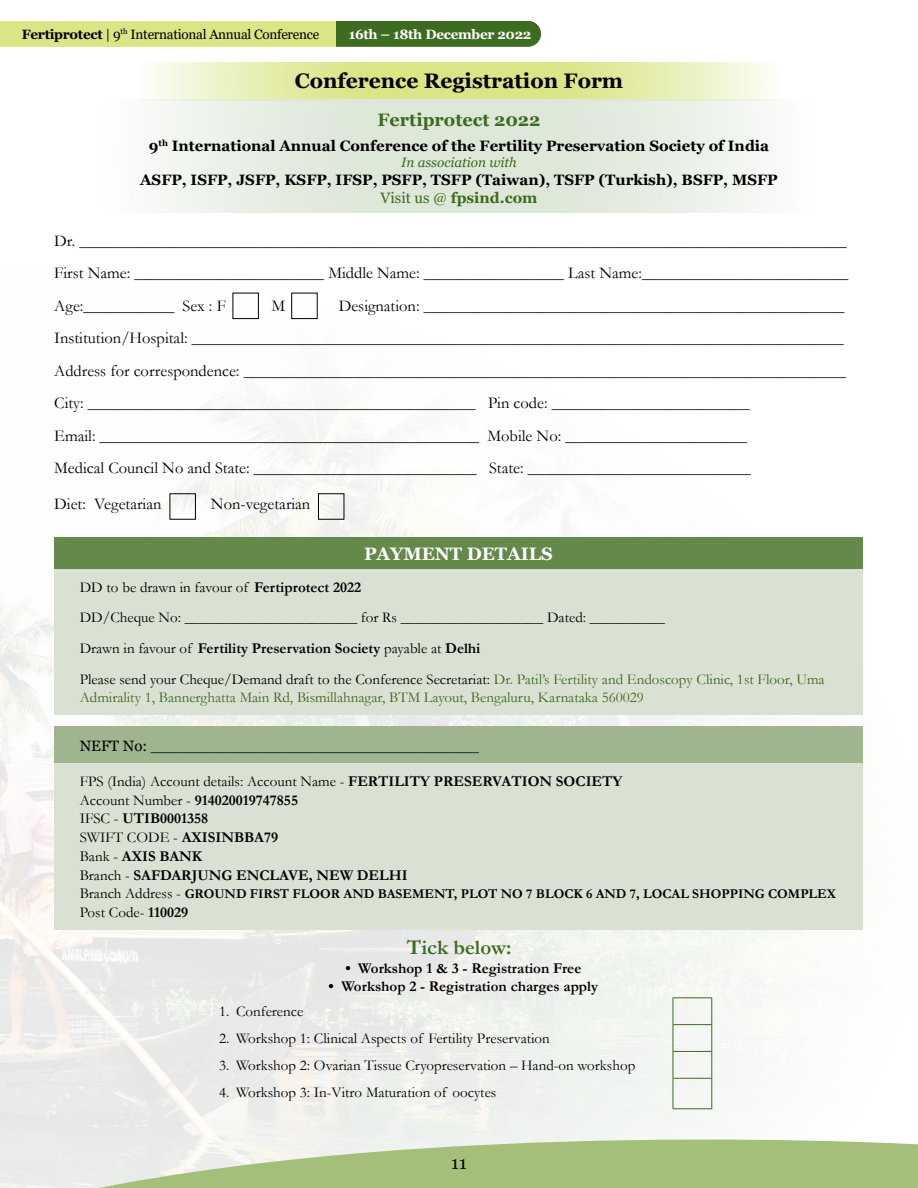
<style>
.page{position:relative;width:918px;height:1188px;background:#fff}
.page>*{position:absolute;margin:0;border:0;box-sizing:border-box;transform-origin:0 0}
.t1{font:700 21px "Georgia";color:#000}
.t2{font:700 21px "Garamond";color:#3d6b1f}
.t3{font:700 18px "Georgia";color:#3d6b1f}
.t4{font:700 18px "Georgia";color:#fff}
.t5{font:18px "Georgia";color:#000}
.t6{font:16.5px/32.5px "Garamond";color:#000;text-align:justify}
.t7{font:15px/30.8px "Garamond";color:#000}
.t8{font:700 15px/18.8px "Garamond";color:#000}
.t9{font:700 15px/18px "Georgia";color:#000;text-align:center}
.t10{font:15px "Garamond";color:#3d6b1f}
.t11{font:15px "Georgia";color:#000}
.t12{font:700 13.5px "Garamond";color:#000}
.t13{font:13.5px "Georgia";letter-spacing:-.02em;color:#000}
.t14{font:700 13.5px "Georgia";letter-spacing:-.02em;color:#fff}
.t15{font:italic 13.5px "Georgia";color:#3d6b1f}
.s1{font-weight:700}
.s2{font-weight:400;color:#3d6b1f}
.s3{color:#3d6b1f}
.s4{font-weight:400}
.s5{font-weight:400;font-size:15px}
</style>
<div class="page">
<svg style="left:152px;top:62px;width:615px;height:37px"></svg>
<svg style="left:143px;top:99px;width:633px;height:114px;fill:#e2ebde"></svg>
<img style="left:0;top:292px;width:863px;height:896px">
<svg style="left:42px;top:1113px;width:876px;height:75px"></svg>
<div style="left:336px;top:21px;width:205px;height:26px;background:#3d6b1f"></div>
<div style="left:0;top:21px;width:336px;height:26px;background:#dae586"></div>
<div style="left:54px;top:537px;width:809px;height:32px;background:#64894b"></div>
<div style="left:54px;top:569px;width:809px;height:146px;background:#d8e1d2"></div>
<div style="left:54px;top:727px;width:809px;height:36px;background:#9eb58f"></div>
<div style="left:54px;top:763px;width:809px;height:167px;background:#d8e1d2"></div>
<hr style="left:673px;top:997px;width:39px;height:1px;background:#3d6b1f">
<hr style="left:673px;top:1024px;width:39px;height:1px;background:#3d6b1f">
<hr style="left:673px;top:1051px;width:39px;height:1px;background:#3d6b1f">
<hr style="left:673px;top:1078px;width:39px;height:1px;background:#3d6b1f">
<svg style="left:673px;top:998px;width:1px;height:110px"></svg>
<svg style="left:711px;top:998px;width:1px;height:110px"></svg>
<hr style="left:673px;top:1108px;width:39px;height:1px;background:#3d6b1f">
<div style="left:233px;top:293px;width:26px;height:26px;border:1px solid #000"></div>
<div style="left:291px;top:293px;width:27px;height:26px;border:1px solid #000"></div>
<div style="left:170px;top:493px;width:26px;height:27px;border:1px solid #000"></div>
<div style="left:318px;top:493px;width:26px;height:27px;border:1px solid #000"></div>
<p class="t13" style="left:22px;top:26px;width:299px"><span class="s1">Fertiprotect</span> | 9<sup>th</sup> International Annual Conference</p>
<p class="t14" style="left:349px;top:25px;width:184px">16th – 18th December 2022</p>
<p class="t14" style="left:363px;top:25px;width:158px"><sup>th</sup> – 18<sup>th</sup> December 2022</p>
<p class="t1" style="left:295px;top:67px;width:330px">Conference Registration Form</p>
<p class="t3" style="left:377px;top:108px;width:165px">Fertiprotect 2022</p>
<p class="t9" style="left:149px;top:137px;width:622px">9<sup>th</sup> International Annual Conference of the Fertility Preservation Society of India</p>
<p class="t15" style="left:401px;top:154px;width:117px">In association with</p>
<p class="t9" style="left:140px;top:171px;width:639px">ASFP, ISFP, JSFP, KSFP, IFSP, PSFP, TSFP (Taiwan), TSFP (Turkish), BSFP, MSFP<br><span class="s2">Visit us @</span> <span class="s3">fpsind.com</span></p>
<p class="t6" style="left:54px;top:224px;width:796px">Dr. _____________________________________________________________________________________________ First Name: _______________________ Middle Name: _________________ Last Name:_________________________ Age:___________ Sex : F</p>
<p class="t6" style="left:54px;top:289px;width:793px;text-align:left;text-indent:285px">Designation: ___________________________________________________ Institution/Hospital: _______________________________________________________________________________ Address for correspondence: _________________________________________________________________________ City: _______________________________________________ Pin code: ________________________<br>Email: ______________________________________________ Mobile No: ______________________<br>Medical Council No and State: ___________________________ State: ___________________________</p>
<p class="t6" style="left:54px;top:487px;width:109px">Diet: Vegetarian</p>
<p class="t6" style="left:211px;top:487px;width:101px">Non-vegetarian</p>
<p class="t4" style="left:364px;top:542px;width:190px">PAYMENT DETAILS</p>
<p class="t7" style="left:80px;top:571px;width:747px">DD to be drawn in favour of <span class="s1">Fertiprotect 2022<br></span>DD/Cheque No: _______________________ for Rs ___________________ Dated: __________<br>Drawn in favour of <span class="s1">Fertility Preservation Society</span> payable at <span class="s1">Delhi<br></span>Please send your Cheque/Demand draft to the Conference Secretariat: <span class="s3">Dr. Patil’s Fertility and Endoscopy Clinic, 1st Floor, Uma</span></p>
<p class="t10" style="left:80px;top:687px;width:566px">Admirality 1, Bannerghatta Main Rd, Bismillahnagar, BTM Layout, Bengaluru, Karnataka 560029</p>
<p class="t11" style="left:80px;top:736px;width:401px">NEFT No: __________________________________</p>
<p class="t8" style="left:80px;top:772px;width:544px"><span class="s4">FPS (India) Account details: Account Name -</span> FERTILITY PRESERVATION SOCIETY <span class="s4">Account Number -</span> 914020019747855<br><span class="s4">IFSC -</span> UTIB0001358<br><span class="s4">SWIFT CODE -</span> AXISINBBA79<br><span class="s4">Bank -</span> AXIS BANK<br><span class="s4">Branch -</span> SAFDARJUNG ENCLAVE, NEW DELHI</p>
<p class="t12" style="left:80px;top:885px;width:758px"><span class="s5">Branch Address -</span> GROUND FIRST FLOOR AND BASEMENT, PLOT NO 7 BLOCK 6 AND 7, LOCAL SHOPPING COMPLEX</p>
<p class="t7" style="left:80px;top:897px;width:110px">Post Code- <span class="s1">110029</span></p>
<p class="t2" style="left:407px;top:933px;width:106px">Tick below:</p>
<p class="t8" style="left:346px;top:959px;width:237px">• Workshop 1 &amp; 3 - Registration Free</p>
<p class="t8" style="left:329px;top:977px;width:271px">• Workshop 2 - Registration charges apply</p>
<p class="t7" style="left:219px;top:996px;width:86px">1. Conference</p>
<p class="t7" style="left:219px;top:1022px;width:332px">2. Workshop 1: Clinical Aspects of Fertility Preservation</p>
<p class="t7" style="left:219px;top:1049px;width:418px">3. Workshop 2: Ovarian Tissue Cryopreservation – Hand-on workshop</p>
<p class="t7" style="left:219px;top:1076px;width:279px">4. Workshop 3: In-Vitro Maturation of oocytes</p>
<p class="t6" style="left:271px;top:289px;width:15px">M</p>
<p class="t5" style="left:451px;top:1152px;width:17px">11</p>
</div>
